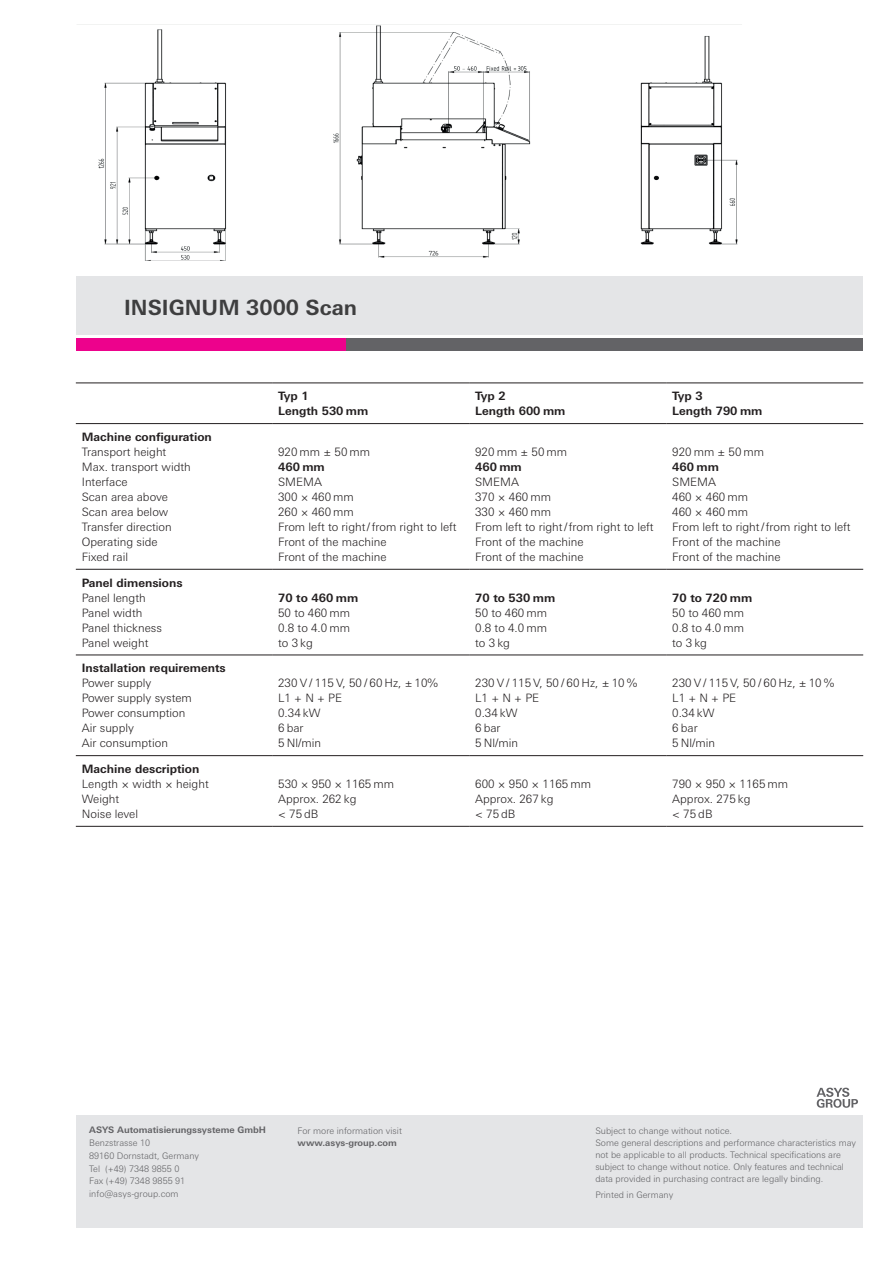
<style>
.page{position:relative;width:893px;height:1263px;background:#fff}
.page>*{position:absolute;margin:0;border:0;box-sizing:border-box;transform-origin:0 0}
.t1{font:700 21px "Univers Next Pro";color:#3e3e3f}
.t2{font:300 11.55px/15px "Univers Next Pro";color:#231f20}
.t3{font:700 11.55px/15px "Univers Next Pro";color:#231f20}
.t4{font:300 9px/12.8px "Univers Next Pro";color:#636366}
.t5{font:700 9px "Univers Next Pro";color:#636366}
</style>
<div class="page">
<div style="left:77px;top:338px;width:270px;height:13px;background:#ed028c"></div>
<div style="left:347px;top:338px;width:516px;height:13px;background:#636366"></div>
<div style="left:77px;top:276px;width:786px;height:59px;background:#e4e5e7"></div>
<div style="left:77px;top:1115px;width:786px;height:113px;background:#e4e5e7"></div>
<svg style="left:816px;top:1088px;width:42px;height:20px"></svg>
<hr style="left:76px;top:423px;width:196px;height:1px;background:#231f20">
<hr style="left:272px;top:423px;width:197px;height:1px;background:#231f20">
<hr style="left:469px;top:423px;width:197px;height:1px;background:#231f20">
<hr style="left:666px;top:423px;width:197px;height:1px;background:#231f20">
<hr style="left:76px;top:569px;width:196px;height:1px;background:#231f20">
<hr style="left:272px;top:569px;width:197px;height:1px;background:#231f20">
<hr style="left:469px;top:569px;width:197px;height:1px;background:#231f20">
<hr style="left:666px;top:569px;width:197px;height:1px;background:#231f20">
<hr style="left:76px;top:655px;width:196px;height:1px;background:#231f20">
<hr style="left:272px;top:655px;width:197px;height:1px;background:#231f20">
<hr style="left:469px;top:655px;width:197px;height:1px;background:#231f20">
<hr style="left:666px;top:655px;width:197px;height:1px;background:#231f20">
<hr style="left:76px;top:755px;width:196px;height:1px;background:#231f20">
<hr style="left:272px;top:755px;width:197px;height:1px;background:#231f20">
<hr style="left:469px;top:755px;width:197px;height:1px;background:#231f20">
<hr style="left:666px;top:755px;width:197px;height:1px;background:#231f20">
<hr style="left:76px;top:826px;width:196px;height:1px;background:#231f20">
<hr style="left:272px;top:826px;width:197px;height:1px;background:#231f20">
<hr style="left:469px;top:826px;width:197px;height:1px;background:#231f20">
<hr style="left:666px;top:826px;width:197px;height:1px;background:#231f20">
<hr style="left:76px;top:383px;width:196px;height:1px;background:#231f20">
<hr style="left:272px;top:383px;width:197px;height:1px;background:#231f20">
<hr style="left:469px;top:383px;width:197px;height:1px;background:#231f20">
<hr style="left:666px;top:383px;width:197px;height:1px;background:#231f20">
<img style="left:98px;top:25px;width:640px;height:236px">
<h1 class="t1" style="left:124px;top:295px;width:234px">INSIGNUM 3000 Scan</h1>
<p class="t3" style="left:278px;top:388px;width:92px">Typ 1<br>Length 530 mm</p>
<p class="t3" style="left:475px;top:388px;width:92px">Typ 2<br>Length 600 mm</p>
<p class="t3" style="left:672px;top:388px;width:92px">Typ 3<br>Length 790 mm</p>
<p class="t3" style="left:82px;top:429px;width:131px">Machine configuration</p>
<p class="t2" style="left:82px;top:444px;width:111px">Transport height<br>Max. transport width<br>Interface<br>Scan area above<br>Scan area below<br>Transfer direction<br>Operating side<br>Fixed rail</p>
<p class="t2" style="left:278px;top:444px;width:94px">920 mm ± 50 mm</p>
<p class="t3" style="left:278px;top:459px;width:48px">460 mm</p>
<p class="t2" style="left:278px;top:474px;width:180px">SMEMA<br>300 × 460 mm<br>260 × 460 mm<br>From left to right/from right to left<br>Front of the machine<br>Front of the machine</p>
<p class="t3" style="left:82px;top:575px;width:102px">Panel dimensions</p>
<p class="t2" style="left:82px;top:590px;width:82px">Panel length<br>Panel width<br>Panel thickness<br>Panel weight</p>
<p class="t3" style="left:278px;top:590px;width:82px">70 to 460 mm</p>
<p class="t2" style="left:278px;top:605px;width:73px;text-align:justify">50 to 460 mm 0.8 to 4.0 mm to 3 kg</p>
<p class="t2" style="left:475px;top:444px;width:94px">920 mm ± 50 mm</p>
<p class="t3" style="left:475px;top:459px;width:48px">460 mm</p>
<p class="t2" style="left:475px;top:474px;width:180px">SMEMA<br>370 × 460 mm<br>330 × 460 mm<br>From left to right/from right to left<br>Front of the machine<br>Front of the machine</p>
<p class="t3" style="left:475px;top:590px;width:82px">70 to 530 mm</p>
<p class="t2" style="left:475px;top:605px;width:73px;text-align:justify">50 to 460 mm 0.8 to 4.0 mm to 3 kg</p>
<p class="t2" style="left:672px;top:444px;width:94px">920 mm ± 50 mm</p>
<p class="t3" style="left:672px;top:459px;width:48px">460 mm</p>
<p class="t2" style="left:672px;top:474px;width:180px">SMEMA<br>460 × 460 mm<br>460 × 460 mm<br>From left to right/from right to left<br>Front of the machine<br>Front of the machine</p>
<p class="t3" style="left:672px;top:590px;width:82px">70 to 720 mm</p>
<p class="t2" style="left:672px;top:605px;width:73px;text-align:justify">50 to 460 mm 0.8 to 4.0 mm to 3 kg</p>
<p class="t3" style="left:82px;top:661px;width:145px">Installation requirements</p>
<p class="t2" style="left:82px;top:676px;width:112px">Power supply<br>Power supply system<br>Power consumption<br>Air supply<br>Air consumption</p>
<p class="t2" style="left:278px;top:676px;width:161px">230 V / 115 V, 50 / 60 Hz, ± 10%<br>L1 + N + PE<br>0.34 kW<br>6 bar<br>5 Nl/min</p>
<p class="t2" style="left:475px;top:676px;width:164px">230 V / 115 V, 50 / 60 Hz, ± 10 %<br>L1 + N + PE<br>0.34 kW<br>6 bar<br>5 Nl/min</p>
<p class="t2" style="left:672px;top:676px;width:164px">230 V / 115 V, 50 / 60 Hz, ± 10 %<br>L1 + N + PE<br>0.34 kW<br>6 bar<br>5 Nl/min</p>
<p class="t3" style="left:82px;top:761px;width:119px">Machine description</p>
<p class="t2" style="left:82px;top:776px;width:128px">Length × width × height<br>Weight<br>Noise level</p>
<p class="t2" style="left:278px;top:776px;width:117px">530 × 950 × 1165 mm<br>Approx. 262 kg<br>&lt; 75 dB</p>
<p class="t2" style="left:475px;top:776px;width:117px">600 × 950 × 1165 mm<br>Approx. 267 kg<br>&lt; 75 dB</p>
<p class="t2" style="left:672px;top:776px;width:117px">790 × 950 × 1165 mm<br>Approx. 275 kg<br>&lt; 75 dB</p>
<p class="t5" style="left:89px;top:1125px;width:178px">ASYS Automatisierungssysteme GmbH</p>
<p class="t4" style="left:89px;top:1137px;width:111px">Benzstrasse 10<br>89160 Dornstadt, Germany<br>Tel (+49) 7348 9855 0<br>Fax (+49) 7348 9855 91 info@asys-group.com</p>
<p class="t4" style="left:298px;top:1124px;width:106px">For more information visit</p>
<p class="t5" style="left:298px;top:1138px;width:101px">www.asys-group.com</p>
<p class="t4" style="left:595px;top:1124px;width:262px;line-height:12px">Subject to change without notice.<br>Some general descriptions and performance characteristics may not be applicable to all products. Technical specifications are subject to change without notice. Only features and technical data provided in purchasing contract are legally binding.</p>
<p class="t4" style="left:595px;top:1188px;width:79px">Printed in Germany</p>
</div>
